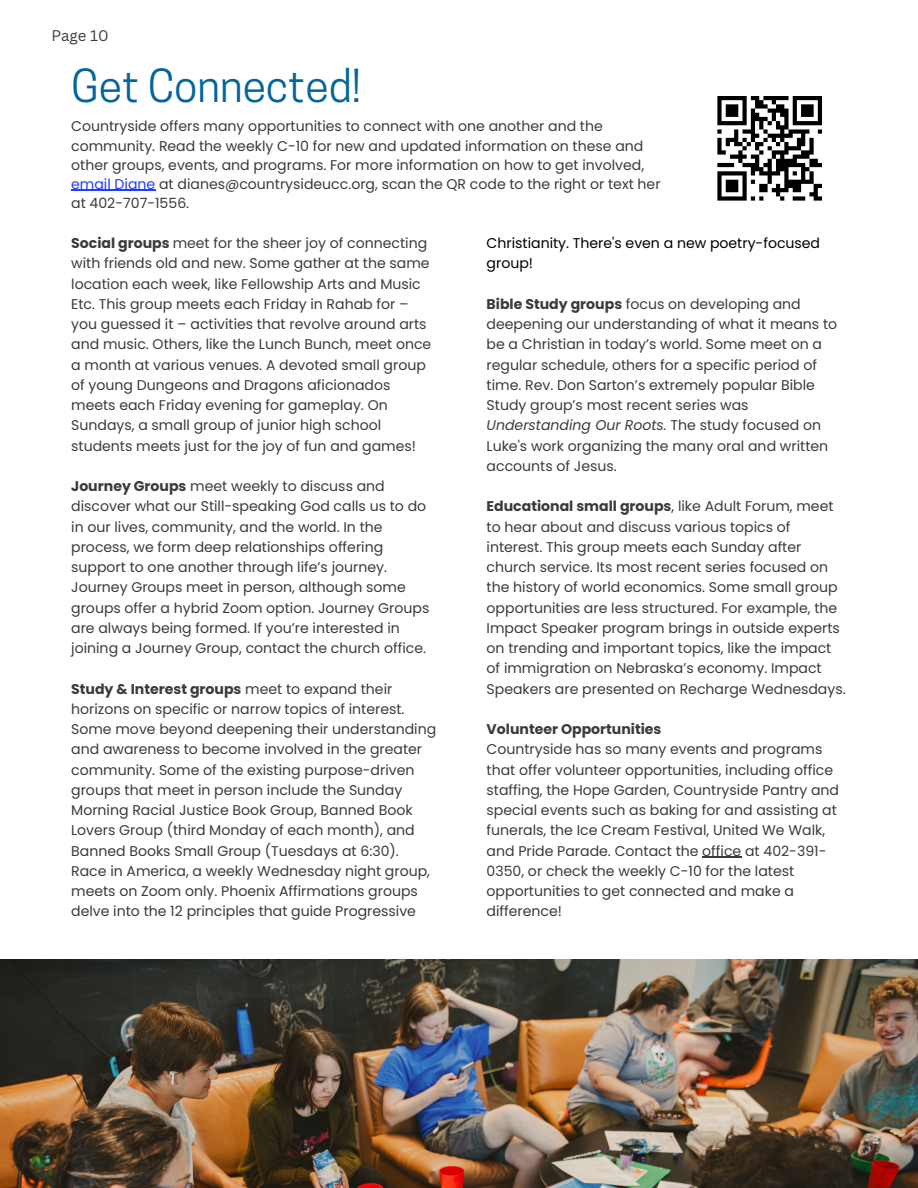
<style>
.page{position:relative;width:918px;height:1188px;background:#fff}
.page>*{position:absolute;margin:0;border:0;box-sizing:border-box;transform-origin:0 0}
.t1{font:42.75px "Cooper Hewitt";color:#04649c}
.t2{font:15px "Canva Sans";color:#3b3b3b}
.t3{font:14.1px/20.2px "Poppins";color:#3b3b3b}
.t4{font:14.1px/20.2px "Poppins";color:#000}
.t5{font:700 14.1px "Poppins";color:#3b3b3b}
.s1{color:#233dff}
.s2{font-weight:700}
.s3{font-style:italic}
</style>
<div class="page">
<svg style="left:717px;top:96px;width:105px;height:105px"></svg>
<div style="left:793px;top:196px;width:12px;height:5px;background:#000"></div>
<div style="left:814px;top:196px;width:8px;height:5px;background:#000"></div>
<img style="left:0;top:959px;width:918px;height:229px">
<hr style="left:702px;top:857px;width:39px;height:1px;background:#3b3b3b">
<hr style="left:71px;top:190px;width:84px;height:1px;background:#233dff">
<p class="t2" style="left:51px;top:25px;width:59px">Page 10</p>
<h1 class="t1" style="left:71px;top:70px;width:291px">Get Connected!</h1>
<p class="t3" style="left:71px;top:117px;width:591px;line-height:19.2px">Countryside offers many opportunities to connect with one another and the community. Read the weekly C-10 for new and updated information on these and other groups, events, and programs. For more information on how to get involved, <span class="s1">email Diane</span> at dianes@countrysideucc.org, scan the QR code to the right or text her at 402-707-1556.</p>
<p class="t4" style="left:487px;top:233px;width:335px">Christianity. There's even a new poetry-focused group!</p>
<p class="t3" style="left:71px;top:233px;width:362px"><span class="s2">Social groups</span> meet for the sheer joy of connecting with friends old and new. Some gather at the same location each week, like Fellowship Arts and Music Etc. This group meets each Friday in Rahab for – you guessed it – activities that revolve around arts and music. Others, like the Lunch Bunch, meet once a month at various venues. A devoted small group of young Dungeons and Dragons aficionados meets each Friday evening for gameplay. On Sundays, a small group of junior high school students meets just for the joy of fun and games!</p>
<p class="t3" style="left:71px;top:476px;width:360px"><span class="s2">Journey Groups</span> meet weekly to discuss and discover what our Still-speaking God calls us to do in our lives, community, and the world. In the process, we form deep relationships offering support to one another through life’s journey.<br>Journey Groups meet in person, although some groups offer a hybrid Zoom option. Journey Groups are always being formed. If you’re interested in joining a Journey Group, contact the church office.</p>
<p class="t3" style="left:71px;top:679px;width:367px"><span class="s2">Study &amp; Interest groups</span> meet to expand their horizons on specific or narrow topics of interest.<br>Some move beyond deepening their understanding and awareness to become involved in the greater community. Some of the existing purpose-driven groups that meet in person include the Sunday Morning Racial Justice Book Group, Banned Book Lovers Group (third Monday of each month), and Banned Books Small Group (Tuesdays at 6:30).<br>Race in America, a weekly Wednesday night group, meets on Zoom only. Phoenix Affirmations groups delve into the 12 principles that guide Progressive</p>
<p class="t3" style="left:487px;top:294px;width:352px"><span class="s2">Bible Study groups</span> focus on developing and deepening our understanding of what it means to be a Christian in today’s world. Some meet on a regular schedule, others for a specific period of time. Rev. Don Sarton’s extremely popular Bible Study group’s most recent series was <span class="s3">Understanding Our Roots.</span> The study focused on Luke's work organizing the many oral and written accounts of Jesus.</p>
<p class="t3" style="left:487px;top:496px;width:361px"><span class="s2">Educational small groups</span>, like Adult Forum, meet to hear about and discuss various topics of interest. This group meets each Sunday after church service. Its most recent series focused on the history of world economics. Some small group opportunities are less structured. For example, the Impact Speaker program brings in outside experts on trending and important topics, like the impact of immigration on Nebraska’s economy. Impact Speakers are presented on Recharge Wednesdays.</p>
<p class="t5" style="left:487px;top:719px;width:176px">Volunteer Opportunities</p>
<p class="t3" style="left:487px;top:739px;width:354px">Countryside has so many events and programs that offer volunteer opportunities, including office staffing, the Hope Garden, Countryside Pantry and special events such as baking for and assisting at funerals, the Ice Cream Festival, United We Walk, and Pride Parade. Contact the office at 402-391- 0350, or check the weekly C-10 for the latest opportunities to get connected and make a difference!</p>
</div>
